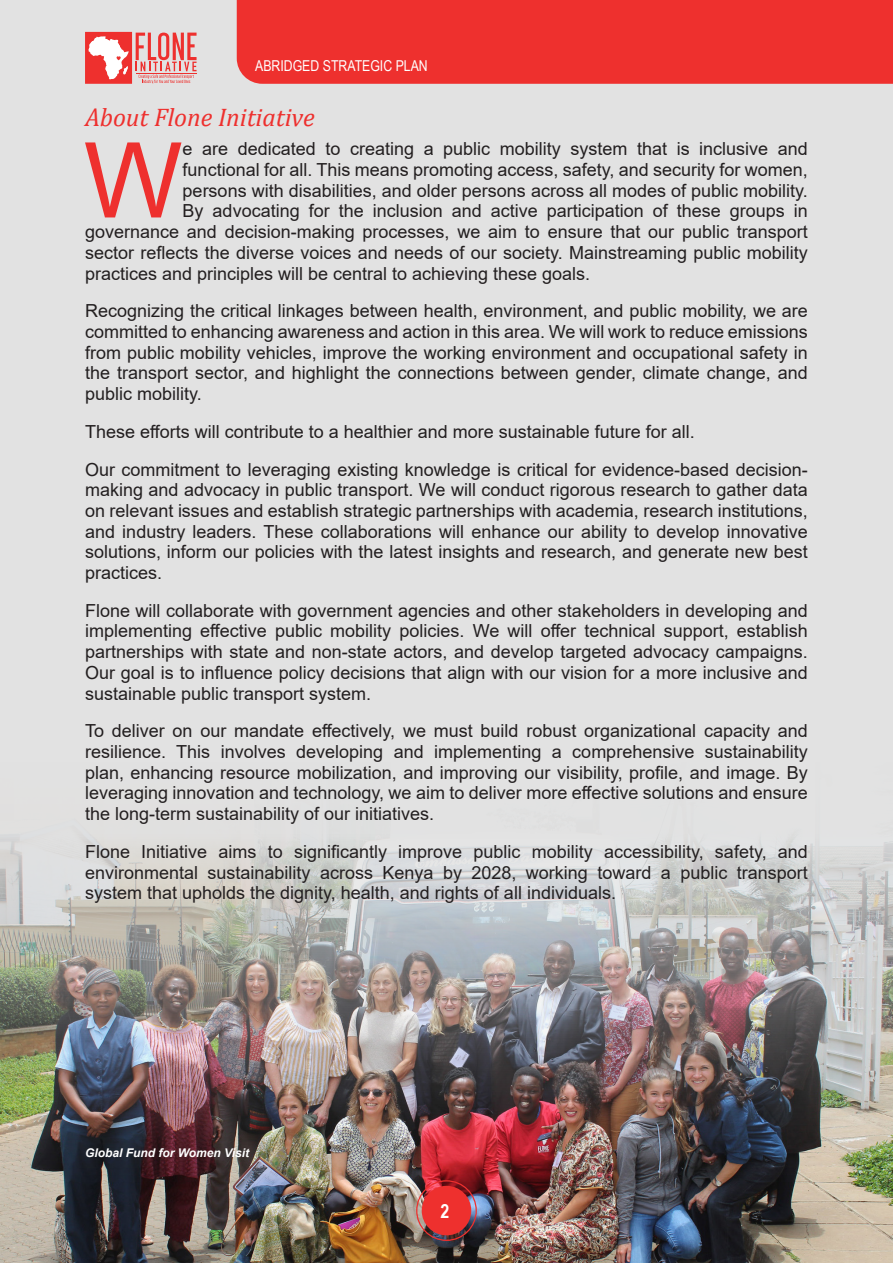
<style>
.page{position:relative;width:893px;height:1263px;background:#e2e2e2}
.page>*{position:absolute;margin:0;border:0;box-sizing:border-box;transform-origin:0 0}
.t1{font:104.7px "Arial";color:#ee302e}
.t2{font:italic 25.5px "Cambria";color:#ee302e}
.t3{font:700 19.5px "Arial Narrow";color:#fff}
.t4{font:18px/20.7px "Arial";color:#231f20;text-align:justify}
.t5{font:15px "Arial Narrow";color:#fff}
.t6{font:italic 700 12px "Arial";color:#fff}
</style>
<div class="page">
<img style="left:0;top:837px;width:893px;height:426px">
<div style="left:422px;top:1186px;width:49px;height:49px;background:#ee302e;border-radius:50%"></div>
<div style="left:416px;top:1180px;width:61px;height:61px;border:1px solid #ee302e;border-radius:50%"></div>
<div style="left:237px;top:0;width:655px;height:84px;background:#ee302e"></div>
<svg style="left:892px;top:0;width:1px;height:84px"></svg>
<svg style="left:85px;top:32px;width:112px;height:52px"></svg>
<p class="t5" style="left:255px;top:55px;width:174px">ABRIDGED STRATEGIC PLAN</p>
<h2 class="t2" style="left:85px;top:99px;width:231px">About Flone Initiative</h2>
<h1 class="t1" style="left:84px;top:109px;width:100px">W</h1>
<p class="t4" style="left:183px;top:139px;width:627px">e are dedicated to creating a public mobility system that is inclusive and</p>
<p class="t4" style="left:183px;top:159px;width:627px">functional for all. This means promoting access, safety, and security for women,</p>
<p class="t4" style="left:183px;top:180px;width:627px">persons with disabilities, and older persons across all modes of public mobility.</p>
<p class="t4" style="left:183px;top:201px;width:627px">By advocating for the inclusion and active participation of these groups in</p>
<p class="t4" style="left:85px;top:221px;width:724px">governance and decision-making processes, we aim to ensure that our public transport</p>
<p class="t4" style="left:85px;top:242px;width:724px">sector reflects the diverse voices and needs of our society. Mainstreaming public mobility</p>
<p class="t4" style="left:85px;top:263px;width:507px">practices and principles will be central to achieving these goals.</p>
<p class="t4" style="left:85px;top:300px;width:724px">Recognizing the critical linkages between health, environment, and public mobility, we are committed to enhancing awareness and action in this area. We will work to reduce emissions from public mobility vehicles, improve the working environment and occupational safety in the transport sector, and highlight the connections between gender, climate change, and public mobility.</p>
<p class="t4" style="left:85px;top:412px;width:724px;line-height:37.7px">These efforts will contribute to a healthier and more sustainable future for all.<br>Our commitment to leveraging existing knowledge is critical for evidence-based decision-</p>
<p class="t4" style="left:85px;top:479px;width:724px">making and advocacy in public transport. We will conduct rigorous research to gather data on relevant issues and establish strategic partnerships with academia, research institutions, and industry leaders. These collaborations will enhance our ability to develop innovative solutions, inform our policies with the latest insights and research, and generate new best practices.</p>
<p class="t4" style="left:85px;top:600px;width:724px">Flone will collaborate with government agencies and other stakeholders in developing and implementing effective public mobility policies. We will offer technical support, establish partnerships with state and non-state actors, and develop targeted advocacy campaigns.<br>Our goal is to influence policy decisions that align with our vision for a more inclusive and sustainable public transport system.</p>
<p class="t4" style="left:85px;top:720px;width:724px">To deliver on our mandate effectively, we must build robust organizational capacity and resilience. This involves developing and implementing a comprehensive sustainability plan, enhancing resource mobilization, and improving our visibility, profile, and image. By leveraging innovation and technology, we aim to deliver more effective solutions and ensure the long-term sustainability of our initiatives.</p>
<p class="t4" style="left:85px;top:841px;width:724px">Flone Initiative aims to significantly improve public mobility accessibility, safety, and environmental sustainability across Kenya by 2028, working toward a public transport system that upholds the dignity, health, and rights of all individuals.</p>
<p class="t6" style="left:85px;top:1145px;width:166px">Global Fund for Women Visit</p>
<p class="t3" style="left:440px;top:1196px;width:10px">2</p>
</div>
